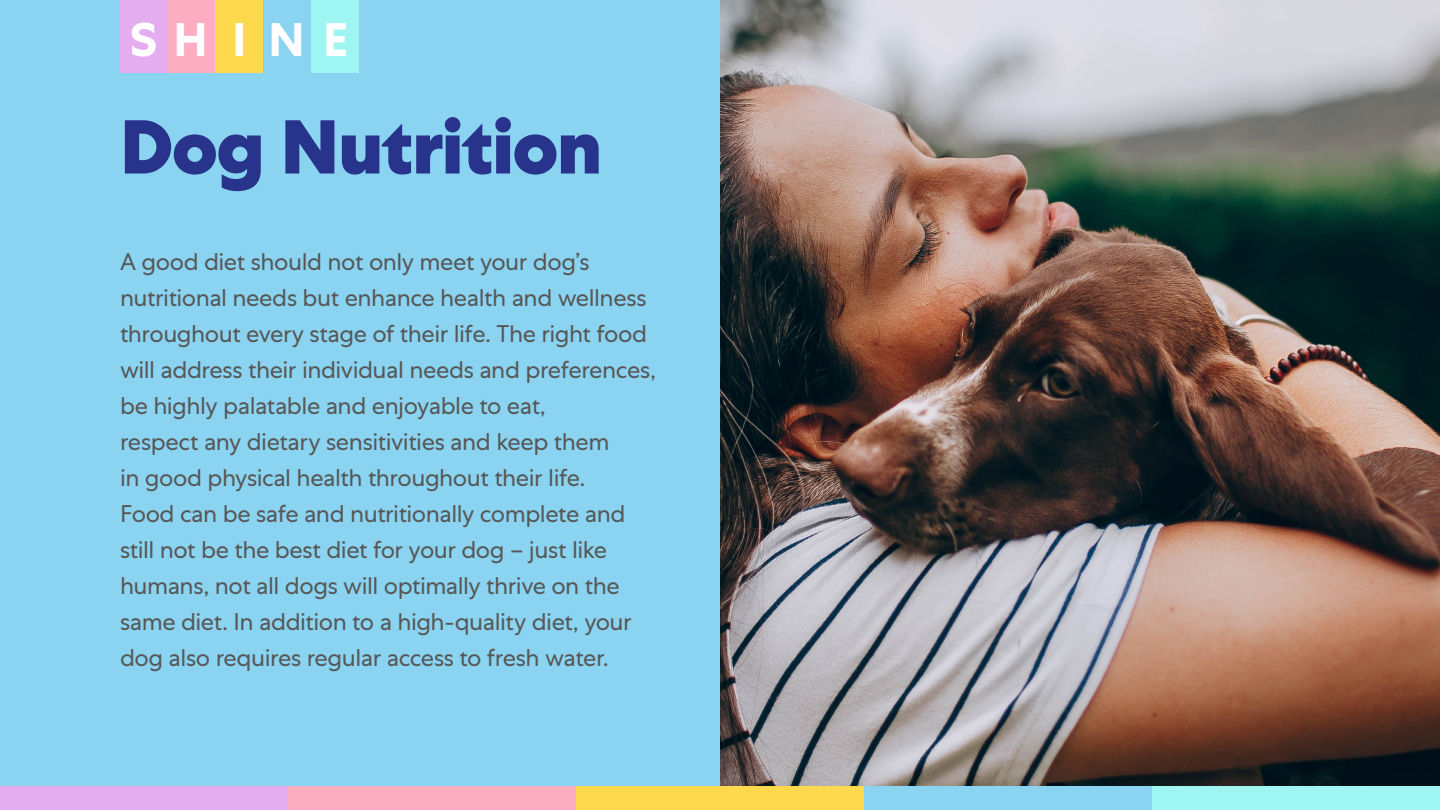
<style>
.page{position:relative;width:1440px;height:810px;background:#8ad4f2}
.page>*{position:absolute;margin:0;border:0;box-sizing:border-box;transform-origin:0 0}
.t1{font:800 76.05px "Mars Centra";letter-spacing:-.025em;color:#28348b}
.t2{font:700 46.95px "Mars Centra";letter-spacing:.43em;color:#fff}
.t3{font:24px/36px "Mars Centra";letter-spacing:-.02em;color:#575756}
</style>
<div class="page">
<img style="left:720px;top:0;width:720px;height:786px">
<div style="left:0;top:786px;width:288px;height:24px;background:#e3adf0"></div>
<div style="left:288px;top:786px;width:288px;height:24px;background:#fcadc2"></div>
<div style="left:576px;top:786px;width:288px;height:24px;background:#ffd94d"></div>
<div style="left:1152px;top:786px;width:288px;height:24px;background:#9ef5f2"></div>
<div style="left:120px;top:0;width:48px;height:73px;background:#e3adf0"></div>
<div style="left:168px;top:0;width:48px;height:73px;background:#fcadc2"></div>
<div style="left:216px;top:0;width:47px;height:73px;background:#ffd94d"></div>
<div style="left:311px;top:0;width:48px;height:73px;background:#9ef5f2"></div>
<h2 class="t2" style="left:130px;top:12px;width:220px">SHINE</h2>
<h1 class="t1" style="left:120px;top:101px;width:484px">Dog Nutrition</h1>
<p class="t3" style="left:120px;top:244px;width:538px">A good diet should not only meet your dog’s nutritional needs but enhance health and wellness throughout every stage of their life. The right food will address their individual needs and preferences, be highly palatable and enjoyable to eat,<br>respect any dietary sensitivities and keep them<br>in good physical health throughout their life.<br>Food can be safe and nutritionally complete and still not be the best diet for your dog – just like humans, not all dogs will optimally thrive on the same diet. In addition to a high-quality diet, your dog also requires regular access to fresh water.</p>
</div>
